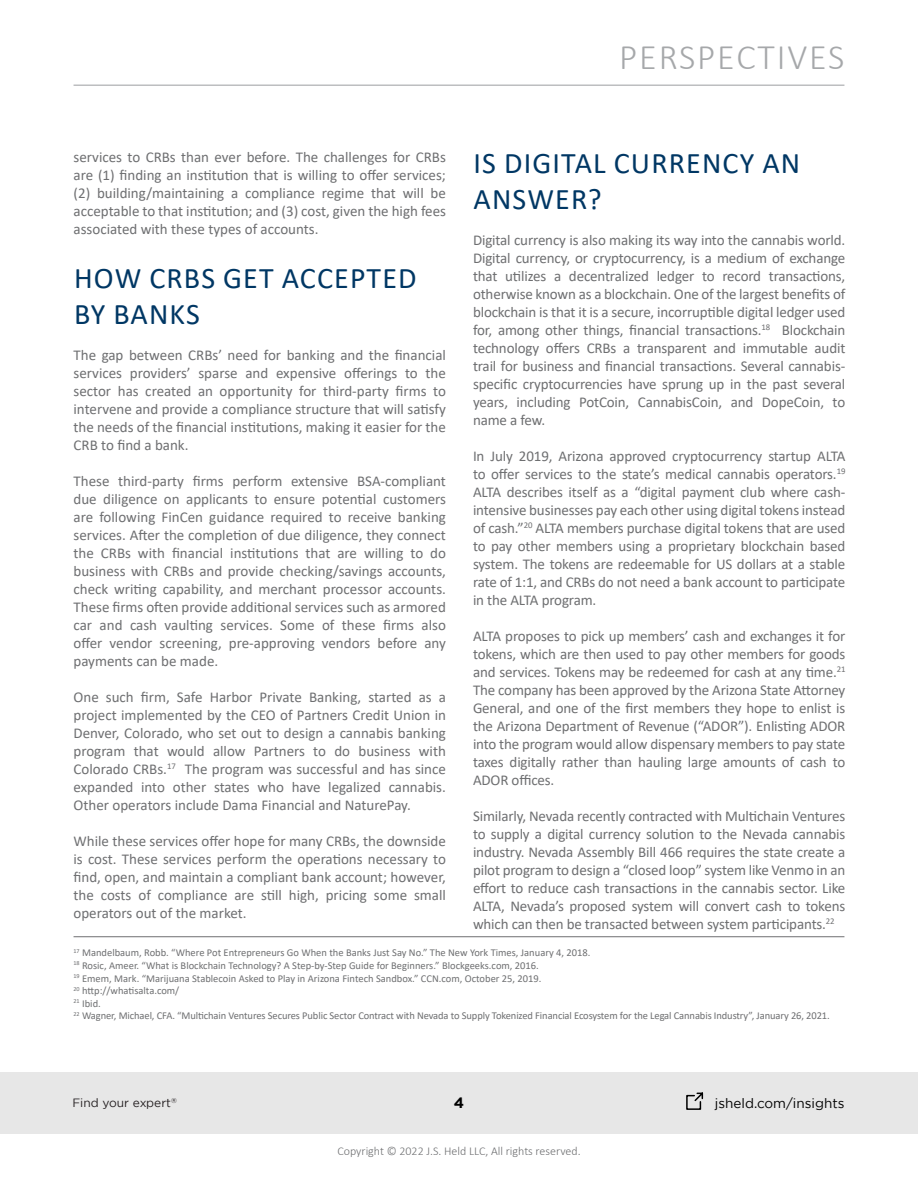
<style>
.page{position:relative;width:918px;height:1188px;background:#fff}
.page>*{position:absolute;margin:0;border:0;box-sizing:border-box;transform-origin:0 0}
.t1{font:300 36px "Calibri";letter-spacing:.05em;color:#a6a8aa}
.t2{font:30px/36px "Calibri";letter-spacing:.04em;color:#003764}
.t3{font:15px/18px "Calibri";letter-spacing:-.01em;color:#6e6f71;text-align:justify}
.t4{font:700 15px "Gotham";color:#000}
.t5{font:13.5px "Gotham";color:#000}
.t6{font:300 12px "Calibri";color:#6e6f71}
.t7{font:12px "Gotham";color:#241f21}
.t8{font:10.5px/12.6px "Calibri";color:#6e6f71}
.t9{font:7.05px "Gotham";color:#241f21}
</style>
<div class="page">
<div style="left:0;top:1072px;width:918px;height:62px;background:#e7e7e7"></div>
<hr style="left:74px;top:85px;width:770px;height:1px;background:#a6a8ab">
<svg style="left:686px;top:1092px;width:18px;height:18px"></svg>
<hr style="left:74px;top:936px;width:770px;height:1px;background:#6e6f71">
<h1 class="t1" style="left:619px;top:35px;width:227px">PERSPECTIVES</h1>
<p class="t3" style="left:74px;top:148px;width:374px">services to CRBs than ever before. The challenges for CRBs are (1) finding an institution that is willing to offer services; (2) building/maintaining a compliance regime that will be acceptable to that institution; and (3) cost, given the high fees associated with these types of accounts.</p>
<h2 class="t2" style="left:74px;top:259px;width:344px">HOW CRBS GET ACCEPTED<br>BY BANKS</h2>
<p class="t3" style="left:74px;top:346px;width:374px">The gap between CRBs’ need for banking and the financial services providers’ sparse and expensive offerings to the sector has created an opportunity for third-party firms to intervene and provide a compliance structure that will satisfy the needs of the financial institutions, making it easier for the CRB to find a bank.</p>
<p class="t3" style="left:74px;top:472px;width:374px">These third-party firms perform extensive BSA-compliant due diligence on applicants to ensure potential customers are following FinCen guidance required to receive banking services. After the completion of due diligence, they connect the CRBs with financial institutions that are willing to do business with CRBs and provide checking/savings accounts, check writing capability, and merchant processor accounts.<br>These firms often provide additional services such as armored car and cash vaulting services. Some of these firms also offer vendor screening, pre-approving vendors before any payments can be made.</p>
<p class="t3" style="left:74px;top:688px;width:374px">One such firm, Safe Harbor Private Banking, started as a project implemented by the CEO of Partners Credit Union in Denver, Colorado, who set out to design a cannabis banking program that would allow Partners to do business with Colorado CRBs.<sup>17</sup> The program was successful and has since expanded into other states who have legalized cannabis.<br>Other operators include Dama Financial and NaturePay.</p>
<p class="t3" style="left:74px;top:832px;width:374px">While these services offer hope for many CRBs, the downside is cost. These services perform the operations necessary to find, open, and maintain a compliant bank account; however, the costs of compliance are still high, pricing some small operators out of the market.</p>
<h2 class="t2" style="left:474px;top:144px;width:328px">IS DIGITAL CURRENCY AN<br>ANSWER?</h2>
<p class="t3" style="left:473px;top:231px;width:374px">Digital currency is also making its way into the cannabis world.<br>Digital currency, or cryptocurrency, is a medium of exchange that utilizes a decentralized ledger to record transactions, otherwise known as a blockchain. One of the largest benefits of blockchain is that it is a secure, incorruptible digital ledger used for, among other things, financial transactions.<sup>18</sup> Blockchain technology offers CRBs a transparent and immutable audit trail for business and financial transactions. Several cannabis&shy;specific cryptocurrencies have sprung up in the past several years, including PotCoin, CannabisCoin, and DopeCoin, to name a few.</p>
<p class="t3" style="left:473px;top:447px;width:374px">In July 2019, Arizona approved cryptocurrency startup ALTA to offer services to the state’s medical cannabis operators.<sup>19<br></sup>ALTA describes itself as a “digital payment club where cash&shy;intensive businesses pay each other using digital tokens instead of cash.”<sup>20</sup> ALTA members purchase digital tokens that are used to pay other members using a proprietary blockchain based system. The tokens are redeemable for US dollars at a stable rate of 1:1, and CRBs do not need a bank account to participate in the ALTA program.</p>
<p class="t3" style="left:473px;top:627px;width:374px">ALTA proposes to pick up members’ cash and exchanges it for tokens, which are then used to pay other members for goods and services. Tokens may be redeemed for cash at any time.<sup>21<br></sup>The company has been approved by the Arizona State Attorney General, and one of the first members they hope to enlist is the Arizona Department of Revenue (“ADOR”). Enlisting ADOR into the program would allow dispensary members to pay state taxes digitally rather than hauling large amounts of cash to ADOR offices.</p>
<p class="t3" style="left:473px;top:807px;width:374px">Similarly, Nevada recently contracted with Multichain Ventures to supply a digital currency solution to the Nevada cannabis industry. Nevada Assembly Bill 466 requires the state create a pilot program to design a “closed loop” system like Venmo in an effort to reduce cash transactions in the cannabis sector. Like ALTA, Nevada’s proposed system will convert cash to tokens which can then be transacted between system participants.<sup>22</sup></p>
<p class="t8" style="left:74px;top:946px;width:758px"><sup>17</sup> Mandelbaum, Robb. “Where Pot Entrepreneurs Go When the Banks Just Say No.” The New York Times, January 4, 2018.<br><sup>18</sup> Rosic, Ameer. “What is Blockchain Technology? A Step-by-Step Guide for Beginners.” Blockgeeks.com, 2016.<br><sup>19</sup> Emem, Mark. “Marijuana Stablecoin Asked to Play in Arizona Fintech Sandbox.” CCN.com, October 25, 2019.<br><sup>20</sup> http://whatisalta.com/<br><sup>21</sup> Ibid.<br><sup>22</sup> Wagner, Michael, CFA. “Multichain Ventures Secures Public Sector Contract with Nevada to Supply Tokenized Financial Ecosystem for the Legal Cannabis Industry”, January 26, 2021.</p>
<p class="t7" style="left:72px;top:1096px;width:100px">Find your expert</p>
<p class="t4" style="left:454px;top:1093px;width:12px">4</p>
<p class="t5" style="left:715px;top:1095px;width:131px">jsheld.com/insights</p>
<p class="t9" style="left:171px;top:1096px;width:7px">®</p>
<p class="t6" style="left:337px;top:1144px;width:245px">Copyright © 2022 J.S. Held LLC, All rights reserved.</p>
</div>
